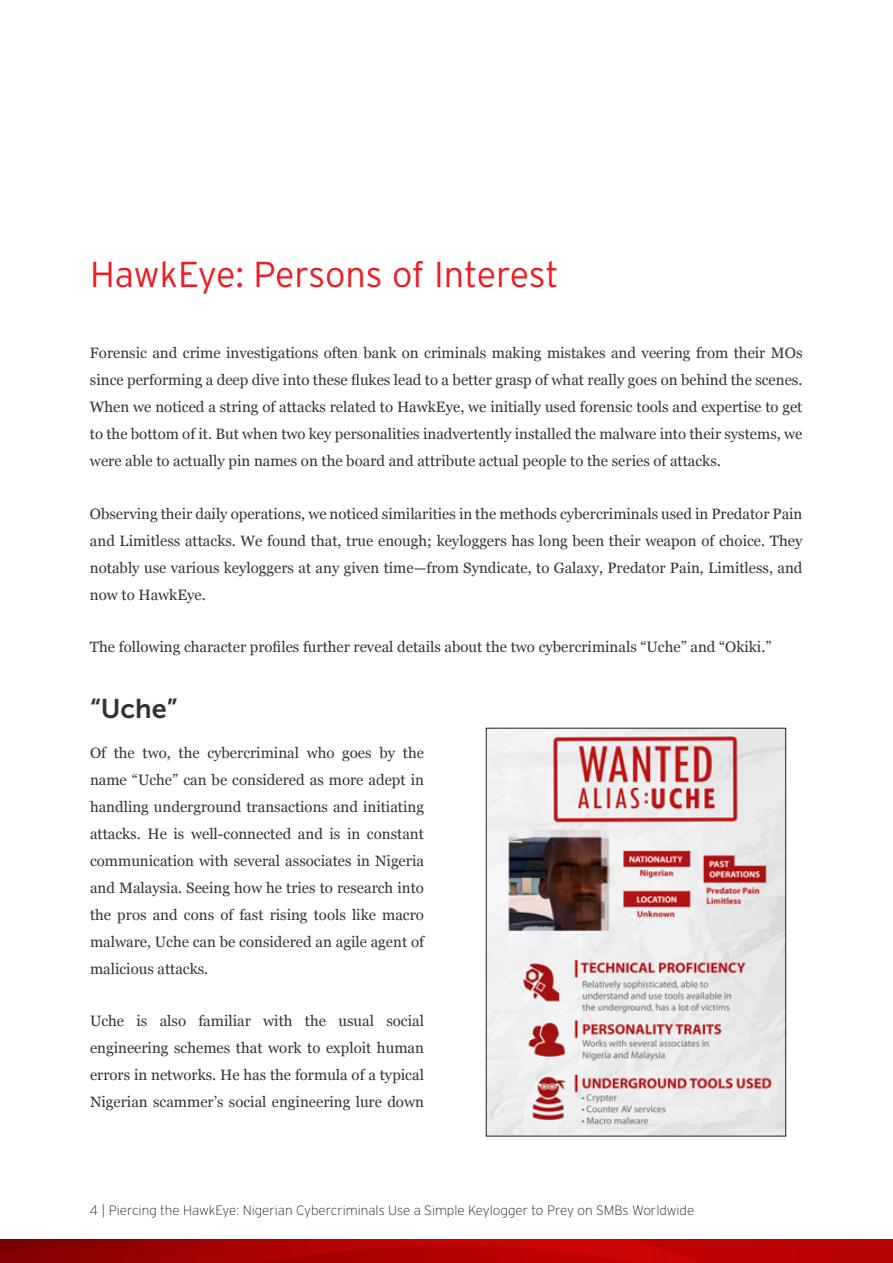
<style>
.page{position:relative;width:893px;height:1263px;background:#fff}
.page>*{position:absolute;margin:0;border:0;box-sizing:border-box;transform-origin:0 0}
.t1{font:300 36px "Interstate";letter-spacing:-.01em;color:#ed1b24}
.t2{font:27px "Museo Sans 700";color:#333}
.t3{font:15px/27px "Georgia";color:#333;text-align:justify}
.t4{font:200 13.5px "Interstate";color:#221e1f}
</style>
<div class="page">
<svg style="left:0;top:1239px;width:893px;height:24px;background:#af0101"></svg>
<img style="left:488px;top:730px;width:296px;height:404px">
<div style="left:486px;top:728px;width:300px;height:408px;border:1px solid #221e1f"></div>
<h1 class="t1" style="left:90px;top:253px;width:470px">HawkEye: Persons of Interest</h1>
<p class="t3" style="left:90px;top:340px;width:714px">Forensic and crime investigations often bank on criminals making mistakes and veering from their MOs since performing a deep dive into these flukes lead to a better grasp of what really goes on behind the scenes.<br>When we noticed a string of attacks related to HawkEye, we initially used forensic tools and expertise to get to the bottom of it. But when two key personalities inadvertently installed the malware into their systems, we were able to actually pin names on the board and attribute actual people to the series of attacks.</p>
<p class="t3" style="left:90px;top:500px;width:714px">Observing their daily operations, we noticed similarities in the methods cybercriminals used in Predator Pain and Limitless attacks. We found that, true enough; keyloggers has long been their weapon of choice. They notably use various keyloggers at any given time—from Syndicate, to Galaxy, Predator Pain, Limitless, and now to HawkEye.</p>
<p class="t3" style="left:90px;top:634px;width:683px">The following character profiles further reveal details about the two cybercriminals “Uche” and “Okiki.”</p>
<h2 class="t2" style="left:90px;top:694px;width:89px">“Uche”</h2>
<p class="t3" style="left:90px;top:739px;width:335px">Of the two, the cybercriminal who goes by the name “Uche” can be considered as more adept in handling underground transactions and initiating attacks. He is well-connected and is in constant communication with several associates in Nigeria and Malaysia. Seeing how he tries to research into the pros and cons of fast rising tools like macro malware, Uche can be considered an agile agent of malicious attacks.</p>
<p class="t3" style="left:90px;top:1008px;width:335px">Uche is also familiar with the usual social engineering schemes that work to exploit human errors in networks. He has the formula of a typical Nigerian scammer’s social engineering lure down</p>
<p class="t4" style="left:90px;top:1201px;width:606px">4 | Piercing the HawkEye: Nigerian Cybercriminals Use a Simple Keylogger to Prey on SMBs Worldwide</p>
</div>
